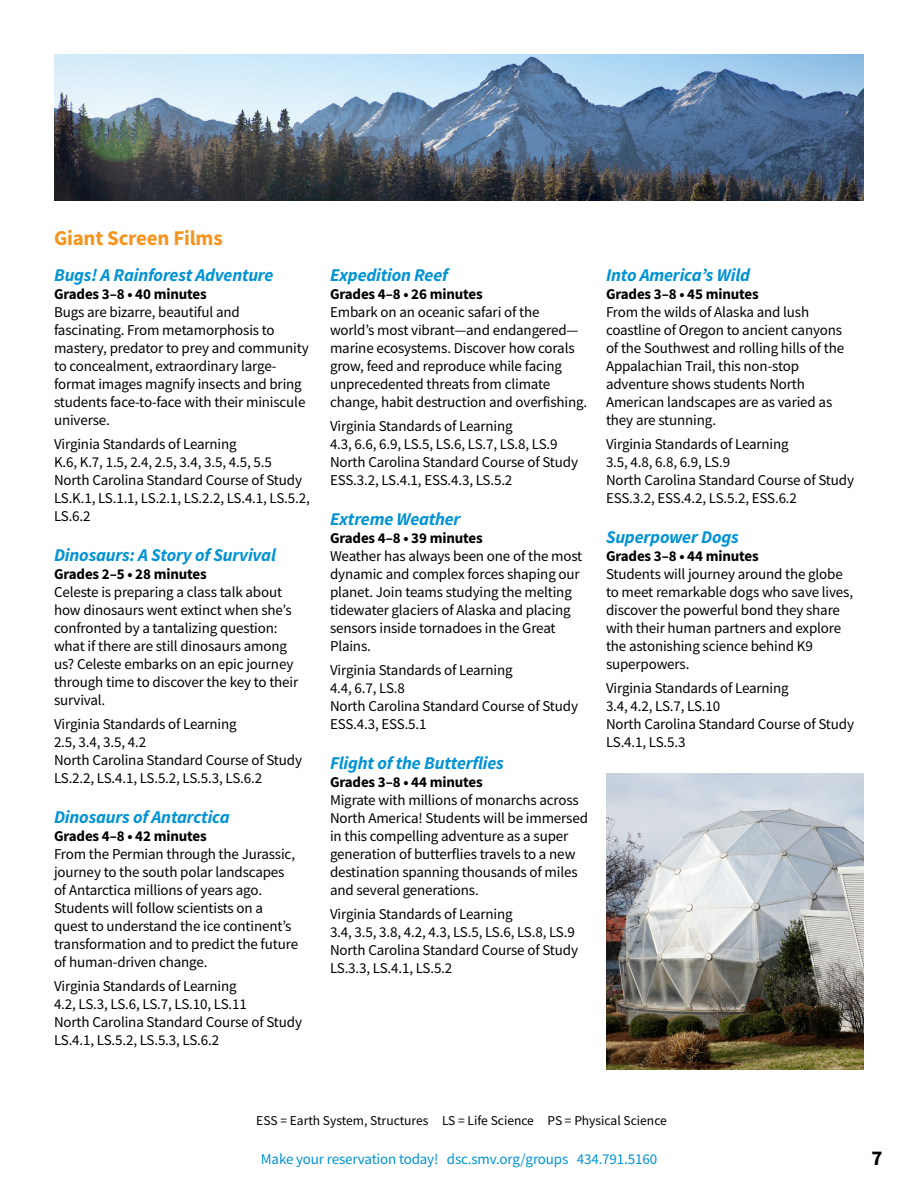
<style>
.page{position:relative;width:918px;height:1188px;background:#fff}
.page>*{position:absolute;margin:0;border:0;box-sizing:border-box;transform-origin:0 0}
.t1{font:700 21px "Source Sans Pro";letter-spacing:-.01em;color:#f7941e}
.t2{font:700 21px "Source Sans Pro";color:#000}
.t3{font:italic 700 18px "Source Sans Pro";letter-spacing:-.01em;color:#0093d5}
.t4{font:15px/18px "Source Sans Pro";letter-spacing:-.01em;color:#000}
.t5{font:700 15px "Source Sans Pro";letter-spacing:-.01em;color:#000}
.t6{font:15px/18px "Source Sans Pro";letter-spacing:-.03em;color:#000}
.t7{font:15px "Source Sans Pro";letter-spacing:-.01em;color:#0093d5}
.t8{font:13.5px "Source Sans Pro";color:#000}
</style>
<div class="page">
<img style="left:606px;top:773px;width:258px;height:296px">
<img style="left:54px;top:54px;width:810px;height:147px">
<p class="t1" style="left:54px;top:224px;width:170px">Giant Screen Films</p>
<p class="t3" style="left:54px;top:263px;width:221px">Bugs! A Rainforest Adventure</p>
<p class="t5" style="left:54px;top:284px;width:154px">Grades 3–8 • 40 minutes</p>
<p class="t4" style="left:54px;top:303px;width:256px">Bugs are bizarre, beautiful and fascinating. From metamorphosis to mastery, predator to prey and community to concealment, extraordinary large&shy;format images magnify insects and bring students face-to-face with their miniscule universe.</p>
<p class="t4" style="left:54px;top:435px;width:184px">Virginia Standards of Learning</p>
<p class="t4" style="left:54px;top:453px;width:219px">K.6, K.7, 1.5, 2.4, 2.5, 3.4, 3.5, 4.5, 5.5</p>
<p class="t4" style="left:54px;top:471px;width:250px">North Carolina Standard Course of Study</p>
<p class="t6" style="left:54px;top:489px;width:257px">LS.K.1, LS.1.1, LS.2.1, LS.2.2, LS.4.1, LS.5.2,<br>LS.6.2</p>
<p class="t3" style="left:54px;top:543px;width:224px">Dinosaurs: A Story of Survival</p>
<p class="t5" style="left:54px;top:564px;width:154px">Grades 2–5 • 28 minutes</p>
<p class="t4" style="left:54px;top:583px;width:246px">Celeste is preparing a class talk about how dinosaurs went extinct when she’s confronted by a tantalizing question: what if there are still dinosaurs among us? Celeste embarks on an epic journey through time to discover the key to their survival.</p>
<p class="t4" style="left:54px;top:715px;width:184px">Virginia Standards of Learning</p>
<p class="t4" style="left:54px;top:733px;width:94px">2.5, 3.4, 3.5, 4.2</p>
<p class="t4" style="left:54px;top:751px;width:250px">North Carolina Standard Course of Study</p>
<p class="t4" style="left:54px;top:769px;width:210px">LS.2.2, LS.4.1, LS.5.2, LS.5.3, LS.6.2</p>
<p class="t3" style="left:54px;top:804px;width:177px">Dinosaurs of Antarctica</p>
<p class="t5" style="left:54px;top:825px;width:154px">Grades 4–8 • 42 minutes</p>
<p class="t4" style="left:54px;top:844px;width:246px">From the Permian through the Jurassic, journey to the south polar landscapes of Antarctica millions of years ago.<br>Students will follow scientists on a quest to understand the ice continent’s transformation and to predict the future of human-driven change.</p>
<p class="t4" style="left:54px;top:976px;width:184px">Virginia Standards of Learning</p>
<p class="t6" style="left:54px;top:994px;width:194px">4.2, LS.3, LS.6, LS.7, LS.10, LS.11</p>
<p class="t4" style="left:54px;top:1012px;width:250px">North Carolina Standard Course of Study</p>
<p class="t4" style="left:54px;top:1030px;width:167px">LS.4.1, LS.5.2, LS.5.3, LS.6.2</p>
<p class="t3" style="left:330px;top:263px;width:120px">Expedition Reef</p>
<p class="t5" style="left:330px;top:284px;width:154px">Grades 4–8 • 26 minutes</p>
<p class="t4" style="left:330px;top:303px;width:259px">Embark on an oceanic safari of the world’s most vibrant—and endangered— marine ecosystems. Discover how corals grow, feed and reproduce while facing unprecedented threats from climate change, habit destruction and overfishing.</p>
<p class="t4" style="left:330px;top:417px;width:184px">Virginia Standards of Learning</p>
<p class="t4" style="left:330px;top:435px;width:229px">4.3, 6.6, 6.9, LS.5, LS.6, LS.7, LS.8, LS.9</p>
<p class="t4" style="left:330px;top:453px;width:250px">North Carolina Standard Course of Study</p>
<p class="t4" style="left:330px;top:471px;width:184px">ESS.3.2, LS.4.1, ESS.4.3, LS.5.2</p>
<p class="t3" style="left:330px;top:507px;width:132px">Extreme Weather</p>
<p class="t5" style="left:330px;top:528px;width:154px">Grades 4–8 • 39 minutes</p>
<p class="t4" style="left:330px;top:547px;width:254px">Weather has always been one of the most dynamic and complex forces shaping our planet. Join teams studying the melting tidewater glaciers of Alaska and placing sensors inside tornadoes in the Great Plains.</p>
<p class="t4" style="left:330px;top:661px;width:184px">Virginia Standards of Learning</p>
<p class="t4" style="left:330px;top:679px;width:76px">4.4, 6.7, LS.8</p>
<p class="t4" style="left:330px;top:697px;width:250px">North Carolina Standard Course of Study<br>ESS.4.3, ESS.5.1</p>
<p class="t3" style="left:330px;top:750px;width:175px">Flight of the Butterflies</p>
<p class="t5" style="left:330px;top:771px;width:154px">Grades 3–8 • 44 minutes</p>
<p class="t4" style="left:330px;top:790px;width:260px">Migrate with millions of monarchs across North America! Students will be immersed in this compelling adventure as a super generation of butterflies travels to a new destination spanning thousands of miles and several generations.</p>
<p class="t4" style="left:330px;top:904px;width:184px">Virginia Standards of Learning</p>
<p class="t4" style="left:330px;top:922px;width:246px">3.4, 3.5, 3.8, 4.2, 4.3, LS.5, LS.6, LS.8, LS.9</p>
<p class="t4" style="left:330px;top:940px;width:250px">North Carolina Standard Course of Study</p>
<p class="t4" style="left:330px;top:958px;width:124px">LS.3.3, LS.4.1, LS.5.2</p>
<p class="t3" style="left:606px;top:263px;width:146px">Into America’s Wild</p>
<p class="t5" style="left:606px;top:284px;width:154px">Grades 3–8 • 45 minutes</p>
<p class="t4" style="left:606px;top:303px;width:238px">From the wilds of Alaska and lush coastline of Oregon to ancient canyons</p>
<p class="t4" style="left:606px;top:339px;width:240px">of the Southwest and rolling hills of the</p>
<p class="t4" style="left:606px;top:357px;width:228px">Appalachian Trail, this non-stop adventure shows students North<br>American landscapes are as varied as</p>
<p class="t4" style="left:606px;top:411px;width:112px">they are stunning.</p>
<p class="t4" style="left:606px;top:435px;width:184px">Virginia Standards of Learning</p>
<p class="t4" style="left:606px;top:453px;width:126px">3.5, 4.8, 6.8, 6.9, LS.9</p>
<p class="t4" style="left:606px;top:471px;width:250px">North Carolina Standard Course of Study</p>
<p class="t4" style="left:606px;top:489px;width:193px">ESS.3.2, ESS.4.2, LS.5.2, ESS.6.2</p>
<p class="t3" style="left:606px;top:525px;width:134px">Superpower Dogs</p>
<p class="t5" style="left:606px;top:546px;width:154px">Grades 3–8 • 44 minutes</p>
<p class="t4" style="left:606px;top:565px;width:249px">Students will journey around the globe to meet remarkable dogs who save lives, discover the powerful bond they share with their human partners and explore the astonishing science behind K9 superpowers.</p>
<p class="t4" style="left:606px;top:679px;width:184px">Virginia Standards of Learning</p>
<p class="t4" style="left:606px;top:697px;width:116px">3.4, 4.2, LS.7, LS.10</p>
<p class="t4" style="left:606px;top:715px;width:250px">North Carolina Standard Course of Study</p>
<p class="t4" style="left:606px;top:733px;width:81px">LS.4.1, LS.5.3</p>
<p class="t8" style="left:256px;top:1112px;width:412px">ESS = Earth System, Structures LS = Life Science PS = Physical Science</p>
<p class="t7" style="left:261px;top:1150px;width:398px">Make your reservation today! dsc.smv.org/groups 434.791.5160</p>
<p class="t2" style="left:872px;top:1144px;width:13px">7</p>
</div>
